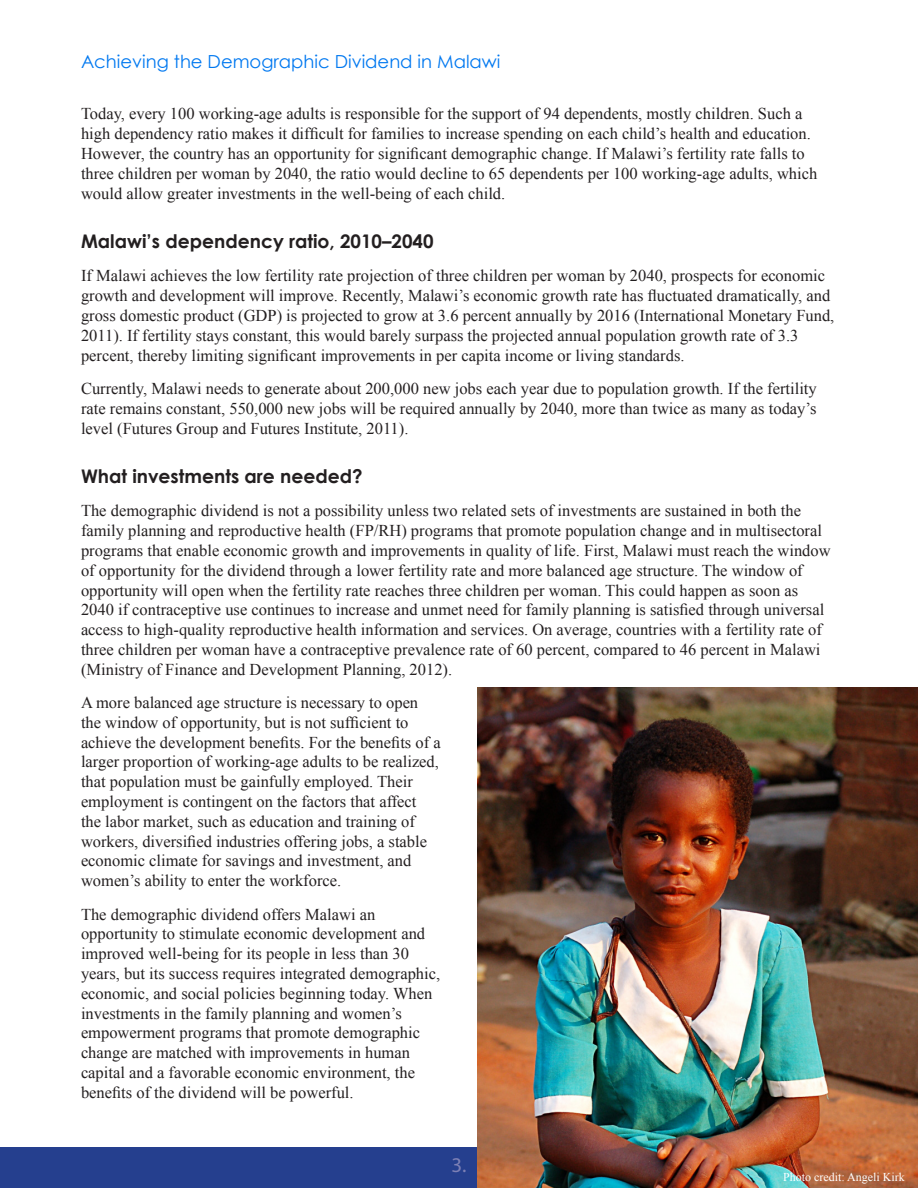
<style>
.page{position:relative;width:918px;height:1188px;background:#fff}
.page>*{position:absolute;margin:0;border:0;box-sizing:border-box;transform-origin:0 0}
.t1{font:21px "Myriad Pro";color:#7d80b5}
.Heading_1{font:700 18.75px "Century Gothic";color:#231f20}
.t2{font:18px "Century Gothic";color:#0078f0}
.t3{font:16.5px/19.8px "Times New Roman";color:#231f20}
.t4{font:12px "Times New Roman";color:#fff}
</style>
<div class="page">
<div style="left:0;top:1148px;width:918px;height:40px;background:#253f8e"></div>
<img style="left:478px;top:687px;width:440px;height:501px">
<p class="t2" style="left:81px;top:48px;width:421px">Achieving the Demographic Dividend in Malawi</p>
<p class="t3" style="left:81px;top:104px;width:738px">Today, every 100 working-age adults is responsible for the support of 94 dependents, mostly children. Such a high dependency ratio makes it difficult for families to increase spending on each child’s health and education.<br>However, the country has an opportunity for significant demographic change. If Malawi’s fertility rate falls to three children per woman by 2040, the ratio would decline to 65 dependents per 100 working-age adults, which would allow greater investments in the well-being of each child.</p>
<p class="Heading_1" style="left:81px;top:227px;width:354px">Malawi’s dependency ratio, 2010–2040</p>
<p class="t3" style="left:81px;top:266px;width:755px">If Malawi achieves the low fertility rate projection of three children per woman by 2040, prospects for economic growth and development will improve. Recently, Malawi’s economic growth rate has fluctuated dramatically, and gross domestic product (GDP) is projected to grow at 3.6 percent annually by 2016 (International Monetary Fund, 2011). If fertility stays constant, this would barely surpass the projected annual population growth rate of 3.3 percent, thereby limiting significant improvements in per capita income or living standards.</p>
<p class="t3" style="left:81px;top:378px;width:737px;text-align:justify">Currently, Malawi needs to generate about 200,000 new jobs each year due to population growth. If the fertility rate remains constant, 550,000 new jobs will be required annually by 2040, more than twice as many as today’s level (Futures Group and Futures Institute, 2011).</p>
<p class="Heading_1" style="left:81px;top:462px;width:283px">What investments are needed?</p>
<p class="t3" style="left:81px;top:501px;width:751px">The demographic dividend is not a possibility unless two related sets of investments are sustained in both the family planning and reproductive health (FP/RH) programs that promote population change and in multisectoral programs that enable economic growth and improvements in quality of life. First, Malawi must reach the window of opportunity for the dividend through a lower fertility rate and more balanced age structure. The window of opportunity will open when the fertility rate reaches three children per woman. This could happen as soon as 2040 if contraceptive use continues to increase and unmet need for family planning is satisfied through universal access to high-quality reproductive health information and services. On average, countries with a fertility rate of three children per woman have a contraceptive prevalence rate of 60 percent, compared to 46 percent in Malawi (Ministry of Finance and Development Planning, 2012).</p>
<p class="t3" style="left:81px;top:692px;width:361px">A more balanced age structure is necessary to open the window of opportunity, but is not sufficient to achieve the development benefits. For the benefits of a larger proportion of working-age adults to be realized, that population must be gainfully employed. Their employment is contingent on the factors that affect the labor market, such as education and training of workers, diversified industries offering jobs, a stable economic climate for savings and investment, and women’s ability to enter the workforce.</p>
<p class="t3" style="left:81px;top:904px;width:361px">The demographic dividend offers Malawi an opportunity to stimulate economic development and improved well-being for its people in less than 30 years, but its success requires integrated demographic, economic, and social policies beginning today. When investments in the family planning and women’s empowerment programs that promote demographic change are matched with improvements in human capital and a favorable economic environment, the benefits of the dividend will be powerful.</p>
<p class="t1" style="left:451px;top:1152px;width:17px">3.</p>
<p class="t4" style="left:783px;top:1168px;width:123px">Photo credit: Angeli Kirk</p>
</div>
